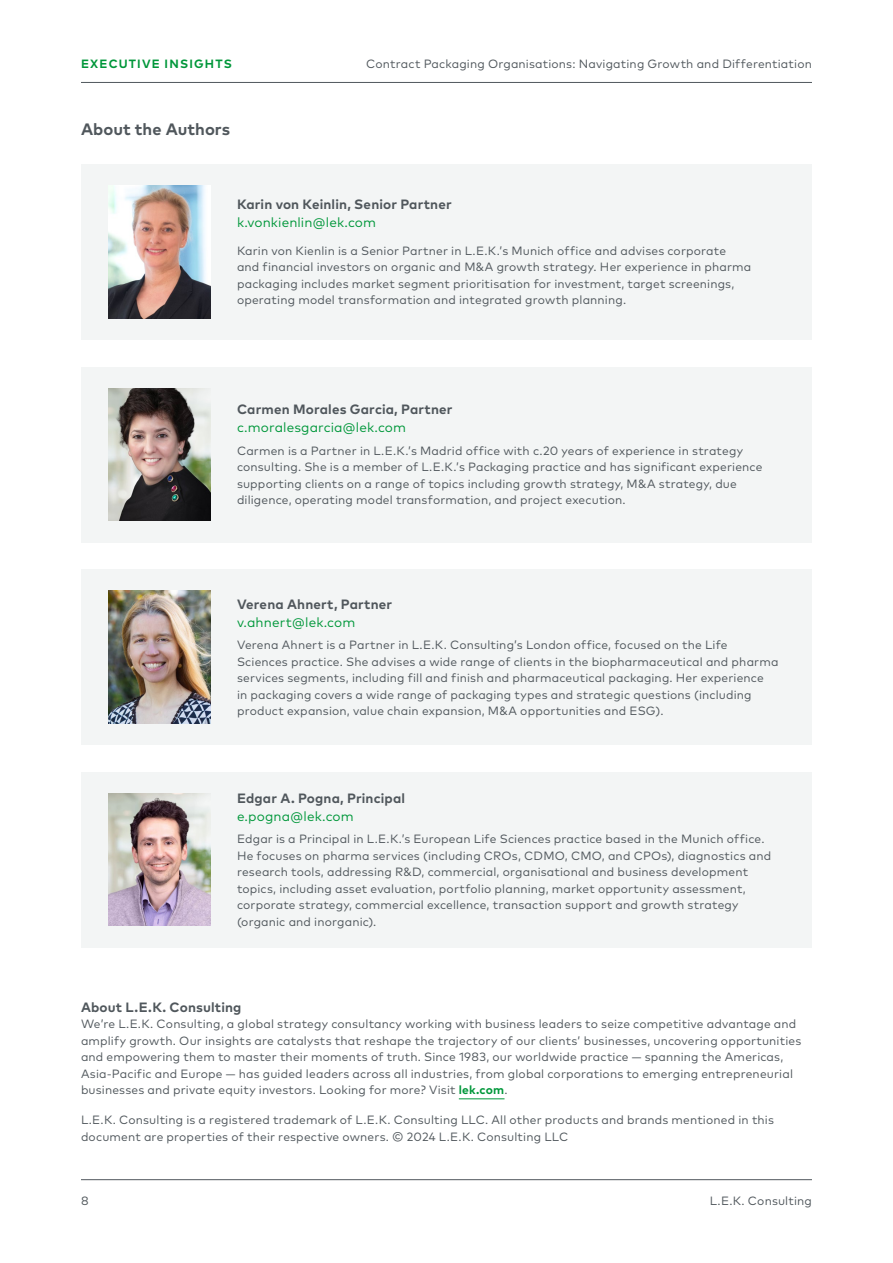
<style>
.page{position:relative;width:893px;height:1263px;background:#fff}
.page>*{position:absolute;margin:0;border:0;box-sizing:border-box;transform-origin:0 0}
.t1{font:700 16.5px "Mark Pro";letter-spacing:.005em;color:#50575c}
.t2{font:700 13.5px "Mark Pro";letter-spacing:.01em;color:#50575c}
.t3{font:13.5px "Mark Pro";letter-spacing:.01em;color:#00973a}
.t4{font:12px/16.5px "Mark Pro";letter-spacing:.015em;color:#50575c}
.t5{font:700 12px "Mark Pro";letter-spacing:.095em;color:#00973a}
.s1{font-weight:700;color:#00973a}
</style>
<div class="page">
<hr style="left:81px;top:1179px;width:731px;height:1px;background:#50575c">
<hr style="left:81px;top:82px;width:731px;height:1px;background:#50575c">
<div style="left:81px;top:164px;width:731px;height:176px;background:#f3f5f5"></div>
<img style="left:108px;top:186px;width:102px;height:132px">
<div style="left:81px;top:367px;width:731px;height:175px;background:#f3f5f5"></div>
<img style="left:108px;top:388px;width:102px;height:133px">
<div style="left:81px;top:569px;width:731px;height:176px;background:#f3f5f5"></div>
<img style="left:108px;top:591px;width:102px;height:132px">
<div style="left:81px;top:772px;width:731px;height:175px;background:#f3f5f5"></div>
<img style="left:108px;top:793px;width:102px;height:133px">
<hr style="left:459px;top:1098px;width:45px;height:1px;background:#00973a">
<p class="t5" style="left:81px;top:54px;width:152px">EXECUTIVE INSIGHTS</p>
<p class="t4" style="left:366px;top:54px;width:447px">Contract Packaging Organisations: Navigating Growth and Differentiation</p>
<h1 class="t1" style="left:81px;top:117px;width:151px">About the Authors</h1>
<p class="t2" style="left:237px;top:194px;width:216px">Karin von Keinlin, Senior Partner</p>
<p class="t3" style="left:237px;top:213px;width:141px">k.vonkienlin@lek.com</p>
<p class="t4" style="left:237px;top:241px;width:516px">Karin von Kienlin is a Senior Partner in L.E.K.’s Munich office and advises corporate and financial investors on organic and M&amp;A growth strategy. Her experience in pharma packaging includes market segment prioritisation for investment, target screenings, operating model transformation and integrated growth planning.</p>
<p class="t2" style="left:237px;top:399px;width:217px">Carmen Morales Garcia, Partner</p>
<p class="t3" style="left:237px;top:417px;width:171px">c.moralesgarcia@lek.com</p>
<p class="t4" style="left:237px;top:441px;width:527px">Carmen is a Partner in L.E.K.’s Madrid office with c.20 years of experience in strategy consulting. She is a member of L.E.K.’s Packaging practice and has significant experience supporting clients on a range of topics including growth strategy, M&amp;A strategy, due diligence, operating model transformation, and project execution.</p>
<p class="t2" style="left:237px;top:593px;width:157px">Verena Ahnert, Partner</p>
<p class="t3" style="left:237px;top:612px;width:120px">v.ahnert@lek.com</p>
<p class="t4" style="left:237px;top:636px;width:543px">Verena Ahnert is a Partner in L.E.K. Consulting’s London office, focused on the Life Sciences practice. She advises a wide range of clients in the biopharmaceutical and pharma services segments, including fill and finish and pharmaceutical packaging. Her experience<br>in packaging covers a wide range of packaging types and strategic questions (including product expansion, value chain expansion, M&amp;A opportunities and ESG).</p>
<p class="t2" style="left:237px;top:788px;width:170px">Edgar A. Pogna, Principal</p>
<p class="t3" style="left:237px;top:806px;width:118px">e.pogna@lek.com</p>
<p class="t4" style="left:237px;top:830px;width:536px">Edgar is a Principal in L.E.K.’s European Life Sciences practice based in the Munich office.<br>He focuses on pharma services (including CROs, CDMO, CMO, and CPOs), diagnostics and research tools, addressing R&amp;D, commercial, organisational and business development topics, including asset evaluation, portfolio planning, market opportunity assessment, corporate strategy, commercial excellence, transaction support and growth strategy (organic and inorganic).</p>
<p class="t2" style="left:81px;top:997px;width:162px">About L.E.K. Consulting</p>
<p class="t4" style="left:81px;top:1015px;width:722px">We’re L.E.K. Consulting, a global strategy consultancy working with business leaders to seize competitive advantage and amplify growth. Our insights are catalysts that reshape the trajectory of our clients’ businesses, uncovering opportunities and empowering them to master their moments of truth. Since 1983, our worldwide practice — spanning the Americas, Asia-Pacific and Europe — has guided leaders across all industries, from global corporations to emerging entrepreneurial businesses and private equity investors. Looking for more? Visit <span class="s1">lek.com</span>.</p>
<p class="t4" style="left:81px;top:1111px;width:694px">L.E.K. Consulting is a registered trademark of L.E.K. Consulting LLC. All other products and brands mentioned in this document are properties of their respective owners. © 2024 L.E.K. Consulting LLC</p>
<p class="t4" style="left:81px;top:1192px;width:9px">8</p>
<p class="t4" style="left:710px;top:1192px;width:104px">L.E.K. Consulting</p>
</div>
